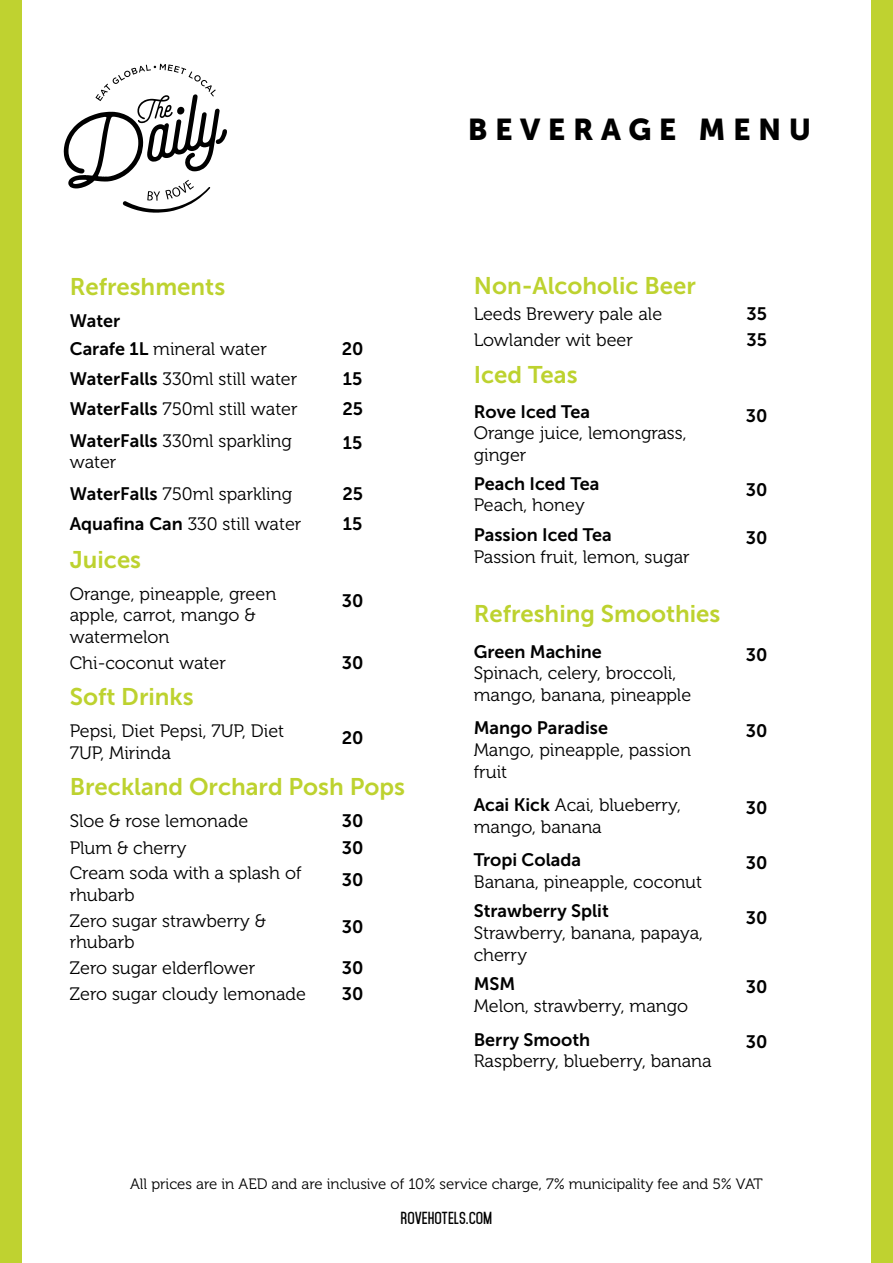
<style>
.page{position:relative;width:893px;height:1263px;background:#fff}
.page>*{position:absolute;margin:0;border:0;box-sizing:border-box;transform-origin:0 0}
.t1{font:30px "Museo Sans 900";letter-spacing:.25em;color:#000}
.t2{font:24px "Museo Sans 700";color:#bdd22f}
.t3{font:18px/21.6px "Museo 300";color:#000}
.t4{font:18px "Museo Sans 700";color:#000}
.t5{font:15px "Museo 300";color:#000}
.t6{font:700 15px "Mohave";color:#000}
.s1{font-family:"Museo Sans 700"}
</style>
<div class="page">
<div style="left:0;top:0;width:21px;height:1263px;background:#bfd230"></div>
<div style="left:872px;top:0;width:21px;height:1263px;background:#bfd230"></div>
<svg style="left:64px;top:64px;width:163px;height:149px"></svg>
<h2 class="t2" style="left:70px;top:273px;width:157px">Refreshments</h2>
<p class="t4" style="left:70px;top:311px;width:52px">Water</p>
<p class="t3" style="left:70px;top:339px;width:199px"><span class="s1">Carafe 1L</span> mineral water</p>
<p class="t4" style="left:342px;top:339px;width:23px">20</p>
<p class="t3" style="left:70px;top:368px;width:229px"><span class="s1">WaterFalls</span> 330ml still water</p>
<p class="t4" style="left:343px;top:369px;width:21px">15</p>
<p class="t3" style="left:70px;top:398px;width:229px"><span class="s1">WaterFalls</span> 750ml still water</p>
<p class="t4" style="left:342px;top:399px;width:22px">25</p>
<p class="t3" style="left:70px;top:430px;width:224px"><span class="s1">WaterFalls</span> 330ml sparkling water</p>
<p class="t4" style="left:343px;top:433px;width:21px">15</p>
<p class="t3" style="left:70px;top:483px;width:224px"><span class="s1">WaterFalls</span> 750ml sparkling</p>
<p class="t4" style="left:342px;top:484px;width:22px">25</p>
<p class="t3" style="left:70px;top:513px;width:233px"><span class="s1">Aquafina Can</span> 330 still water</p>
<p class="t4" style="left:343px;top:513px;width:21px">15</p>
<h2 class="t2" style="left:70px;top:546px;width:73px">Juices</h2>
<p class="t3" style="left:70px;top:583px;width:208px">Orange, pineapple, green apple, carrot, mango &amp; watermelon</p>
<p class="t4" style="left:342px;top:590px;width:23px">30</p>
<p class="t3" style="left:70px;top:652px;width:158px">Chi-coconut water</p>
<p class="t4" style="left:342px;top:653px;width:23px">30</p>
<h2 class="t2" style="left:70px;top:684px;width:125px">Soft Drinks</h2>
<p class="t3" style="left:70px;top:721px;width:216px">Pepsi, Diet Pepsi, 7UP, Diet<br>7UP, Mirinda</p>
<p class="t4" style="left:342px;top:728px;width:23px">20</p>
<h2 class="t2" style="left:70px;top:773px;width:337px">Breckland Orchard Posh Pops</h2>
<p class="t3" style="left:70px;top:811px;width:180px">Sloe &amp; rose lemonade</p>
<p class="t4" style="left:342px;top:811px;width:23px">30</p>
<p class="t3" style="left:70px;top:837px;width:118px">Plum &amp; cherry</p>
<p class="t4" style="left:342px;top:837px;width:23px">30</p>
<p class="t3" style="left:70px;top:863px;width:233px">Cream soda with a splash of rhubarb</p>
<p class="t4" style="left:342px;top:870px;width:23px">30</p>
<p class="t3" style="left:70px;top:910px;width:198px">Zero sugar strawberry &amp; rhubarb</p>
<p class="t4" style="left:342px;top:917px;width:23px">30</p>
<p class="t3" style="left:70px;top:957px;width:187px">Zero sugar elderflower</p>
<p class="t4" style="left:342px;top:958px;width:23px">30</p>
<p class="t3" style="left:70px;top:984px;width:238px">Zero sugar cloudy lemonade</p>
<p class="t4" style="left:342px;top:984px;width:23px">30</p>
<h1 class="t1" style="left:468px;top:112px;width:345px">BEVERAGE MENU</h1>
<h2 class="t2" style="left:474px;top:272px;width:224px">Non-Alcoholic Beer</h2>
<p class="t3" style="left:474px;top:303px;width:190px">Leeds Brewery pale ale</p>
<p class="t4" style="left:746px;top:303px;width:22px">35</p>
<p class="t3" style="left:474px;top:329px;width:161px">Lowlander wit beer</p>
<p class="t4" style="left:746px;top:330px;width:22px">35</p>
<h2 class="t2" style="left:474px;top:361px;width:105px">Iced Teas</h2>
<p class="t4" style="left:474px;top:402px;width:118px">Rove Iced Tea</p>
<p class="t3" style="left:474px;top:423px;width:214px">Orange juice, lemongrass, ginger</p>
<p class="t4" style="left:746px;top:406px;width:23px">30</p>
<p class="t4" style="left:474px;top:473px;width:127px">Peach Iced Tea</p>
<p class="t3" style="left:474px;top:494px;width:112px">Peach, honey</p>
<p class="t4" style="left:474px;top:525px;width:140px">Passion Iced Tea</p>
<p class="t3" style="left:474px;top:546px;width:218px">Passion fruit, lemon, sugar</p>
<h2 class="t2" style="left:474px;top:601px;width:248px">Refreshing Smoothies</h2>
<p class="t4" style="left:474px;top:642px;width:130px">Green Machine</p>
<p class="t3" style="left:474px;top:663px;width:219px">Spinach, celery, broccoli, mango, banana, pineapple</p>
<p class="t4" style="left:474px;top:718px;width:136px">Mango Paradise</p>
<p class="t3" style="left:474px;top:739px;width:219px">Mango, pineapple, passion fruit</p>
<p class="t4" style="left:746px;top:480px;width:23px">30</p>
<p class="t4" style="left:746px;top:527px;width:23px">30</p>
<p class="t4" style="left:746px;top:644px;width:23px">30</p>
<p class="t4" style="left:746px;top:721px;width:23px">30</p>
<p class="t3" style="left:474px;top:794px;width:209px"><span class="s1">Acai Kick</span> Acai, blueberry, mango, banana</p>
<p class="t4" style="left:746px;top:797px;width:23px">30</p>
<p class="t4" style="left:474px;top:850px;width:109px">Tropi Colada</p>
<p class="t3" style="left:474px;top:871px;width:230px">Banana, pineapple, coconut</p>
<p class="t4" style="left:746px;top:852px;width:23px">30</p>
<p class="t4" style="left:474px;top:901px;width:137px">Strawberry Split</p>
<p class="t3" style="left:474px;top:922px;width:231px">Strawberry, banana, papaya, cherry</p>
<p class="t4" style="left:474px;top:974px;width:43px">MSM</p>
<p class="t3" style="left:474px;top:995px;width:216px">Melon, strawberry, mango</p>
<p class="t4" style="left:474px;top:1029px;width:118px">Berry Smooth</p>
<p class="t3" style="left:474px;top:1050px;width:239px">Raspberry, blueberry, banana</p>
<p class="t4" style="left:746px;top:908px;width:23px">30</p>
<p class="t4" style="left:746px;top:977px;width:23px">30</p>
<p class="t4" style="left:746px;top:1032px;width:23px">30</p>
<p class="t5" style="left:130px;top:1175px;width:634px">All prices are in AED and are inclusive of 10% service charge, 7% municipality fee and 5% VAT</p>
<p class="t6" style="left:401px;top:1209px;width:93px">ROVEHOTELS.COM</p>
</div>
